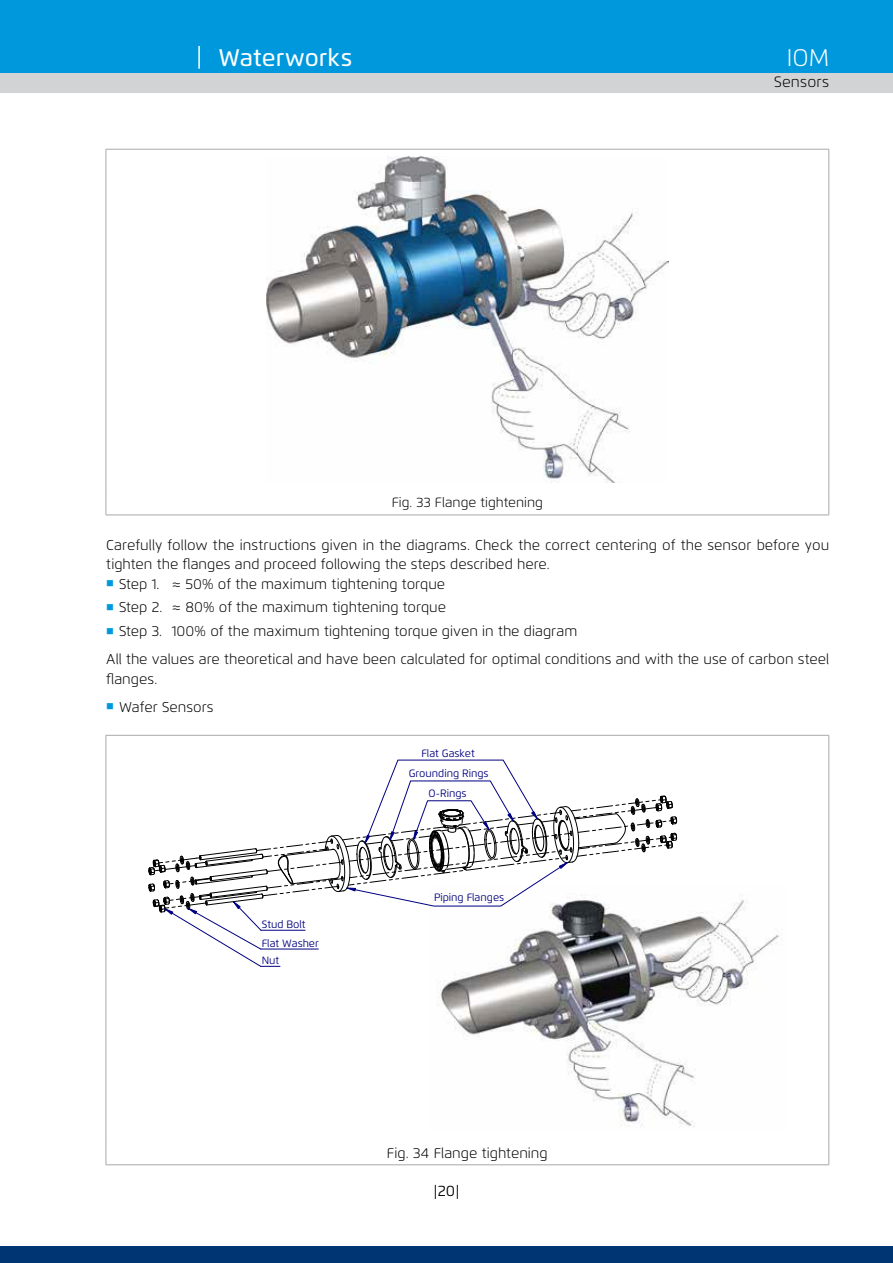
<style>
.page{position:relative;width:893px;height:1263px;background:#fff}
.page>*{position:absolute;margin:0;border:0;box-sizing:border-box;transform-origin:0 0}
.t1{font:500 24px "Flexo";color:#fff}
.t2{font:300 24px "Flexo";color:#fff}
.t3{font:300 15px "Flexo";letter-spacing:.015em;color:#000}
.t4{font:15px "Flexo";color:#000}
.Text_raz{font:300 14.25px/19.5px "Flexo";color:#000}
.Fig{font:300 14.25px "Flexo";letter-spacing:.005em;color:#000}
.Fig-2{font:300 13.5px "Flexo";letter-spacing:.005em;color:#000}
.t5{font:10.65px "Flexo";letter-spacing:-.005em;color:#000080}
</style>
<div class="page">
<div style="left:0;top:0;width:893px;height:74px;background:#0098dd"></div>
<div style="left:0;top:74px;width:893px;height:19px;background:#d1d3d4"></div>
<hr style="left:198px;top:46px;width:2px;height:23px;background:#fff">
<div style="left:0;top:1247px;width:893px;height:16px;background:#003573"></div>
<hr style="left:106px;top:150px;width:1px;height:339px;background:#a7a9ac">
<hr style="left:828px;top:150px;width:1px;height:339px;background:#a7a9ac">
<svg style="left:106px;top:489px;width:1px;height:25px"></svg>
<svg style="left:828px;top:489px;width:1px;height:25px"></svg>
<hr style="left:106px;top:514px;width:723px;height:1px;background:#a7a9ac">
<hr style="left:106px;top:149px;width:723px;height:1px;background:#a7a9ac">
<img style="left:267px;top:156px;width:401px;height:326px">
<hr style="left:106px;top:736px;width:1px;height:403px;background:#a7a9ac">
<hr style="left:828px;top:736px;width:1px;height:403px;background:#a7a9ac">
<svg style="left:106px;top:1139px;width:1px;height:25px"></svg>
<svg style="left:828px;top:1139px;width:1px;height:25px"></svg>
<hr style="left:106px;top:1164px;width:723px;height:1px;background:#a7a9ac">
<hr style="left:106px;top:735px;width:723px;height:1px;background:#a7a9ac">
<img style="left:438px;top:900px;width:341px;height:227px">
<svg style="left:148px;top:760px;width:529px;height:207px"></svg>
<h1 class="t1" style="left:218px;top:43px;width:135px">Waterworks</h1>
<p class="Fig-2" style="left:392px;top:494px;width:153px">Fig. 33 Flange tightening</p>
<h1 class="t2" style="left:787px;top:43px;width:44px">IOM</h1>
<p class="t3" style="left:774px;top:73px;width:57px">Sensors</p>
<p class="Text_raz" style="left:106px;top:535px;width:724px">Carefully follow the instructions given in the diagrams. Check the correct centering of the sensor before you tighten the flanges and proceed following the steps described here.</p>
<p class="Text_raz" style="left:172px;top:574px;width:275px">≈ 50% of the maximum tightening torque</p>
<p class="Text_raz" style="left:119px;top:574px;width:42px">Step 1.</p>
<p class="Text_raz" style="left:119px;top:598px;width:45px">Step 2.</p>
<p class="Text_raz" style="left:172px;top:598px;width:276px">≈ 80% of the maximum tightening torque</p>
<p class="Text_raz" style="left:172px;top:621px;width:407px">100% of the maximum tightening torque given in the diagram</p>
<p class="Text_raz" style="left:119px;top:621px;width:45px">Step 3.</p>
<p class="Text_raz" style="left:106px;top:649px;width:724px">All the values are theoretical and have been calculated for optimal conditions and with the use of carbon steel flanges.</p>
<p class="Text_raz" style="left:119px;top:697px;width:96px">Wafer Sensors</p>
<p class="t5" style="left:421px;top:747px;width:55px">Flat Gasket</p>
<p class="t5" style="left:429px;top:787px;width:39px">O-Rings</p>
<p class="t5" style="left:409px;top:767px;width:81px">Grounding Rings</p>
<p class="t5" style="left:262px;top:918px;width:45px">Stud Bolt</p>
<p class="t5" style="left:262px;top:937px;width:59px">Flat Washer</p>
<p class="t5" style="left:262px;top:954px;width:19px">Nut</p>
<p class="t5" style="left:434px;top:891px;width:72px">Piping Flanges</p>
<p class="Fig" style="left:387px;top:1144px;width:162px">Fig. 34 Flange tightening</p>
<p class="t4" style="left:434px;top:1181px;width:27px">20| |</p>
</div>
